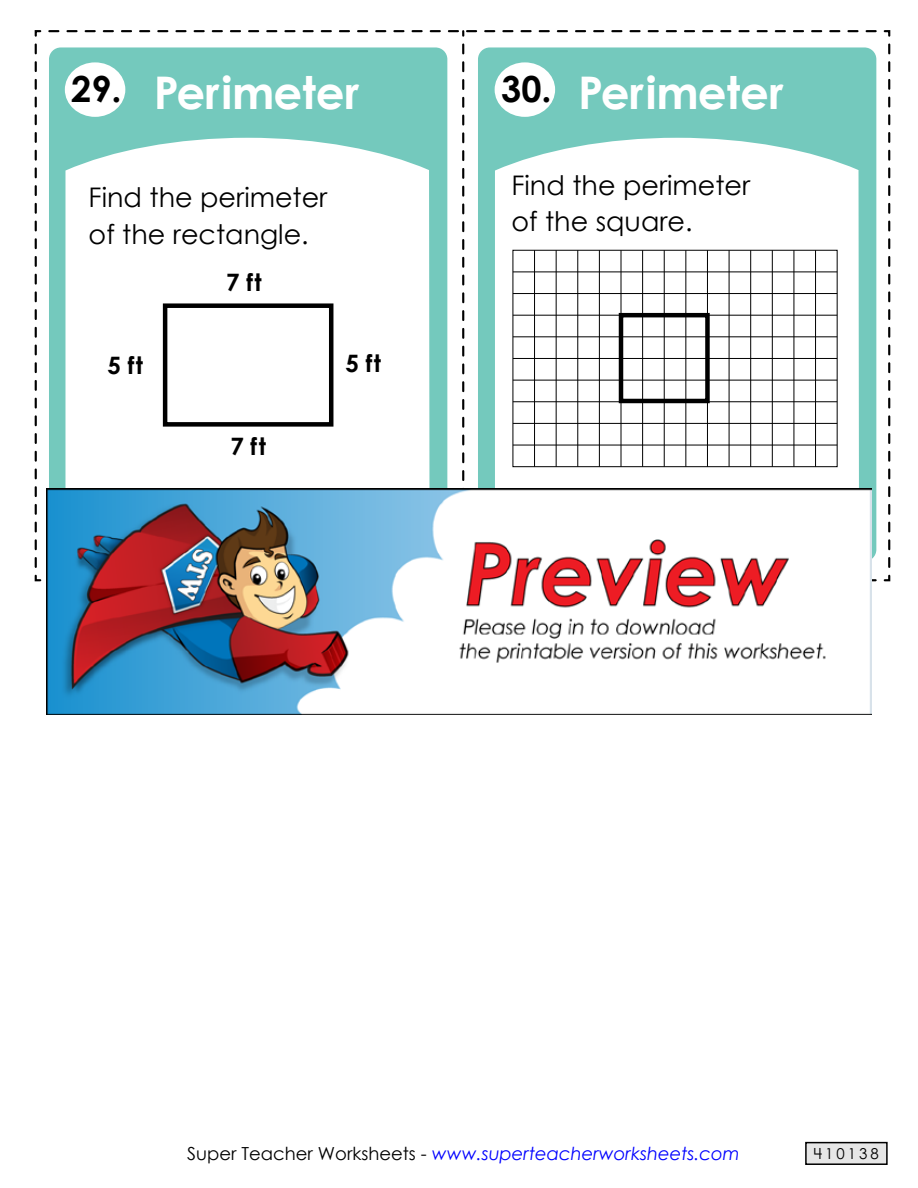
<style>
.page{position:relative;width:918px;height:1188px;background:#fff}
.page>*{position:absolute;margin:0;border:0;box-sizing:border-box;transform-origin:0 0}
.t1{font:700 45px "Century Gothic 2";color:#fff}
.t2{font:700 36px "Century Gothic 2";color:#000}
.t3{font:27px/36.3px "Century Gothic 2";color:#000}
.t4{font:700 24px "Century STW3";letter-spacing:.06em;color:#000}
.t5{font:italic 18px "Century Gothic 2";color:#00f}
.t6{font:15px "Century STW4";letter-spacing:.2em;color:#000}
.s1{font-size:45px;color:#fff}
.s2{font-style:normal;color:#000}
</style>
<div class="page">
<svg style="left:34px;top:30px;width:857px;height:552px"></svg>
<div style="left:478px;top:47px;width:398px;height:514px;background:#74c9bd;border-radius:12px"></div>
<div style="left:495px;top:62px;width:60px;height:55px;background:#fff;border-radius:50%"></div>
<div style="left:65px;top:62px;width:60px;height:55px;background:#fff;border-radius:50%"></div>
<svg style="left:495px;top:138px;width:364px;height:351px;background:#f6f8f8"></svg>
<svg style="left:65px;top:138px;width:365px;height:351px"></svg>
<div style="left:805px;top:1142px;width:83px;height:23px;background:#e6e6e6;border:2px solid #000"></div>
<div style="left:513px;top:250px;width:325px;height:217px;border:1px solid #000"></div>
<hr style="left:513px;top:445px;width:324px;height:1px;background:#000">
<hr style="left:513px;top:423px;width:324px;height:1px;background:#000">
<hr style="left:513px;top:401px;width:324px;height:1px;background:#000">
<hr style="left:513px;top:380px;width:324px;height:1px;background:#000">
<hr style="left:513px;top:358px;width:324px;height:1px;background:#000">
<hr style="left:513px;top:336px;width:324px;height:1px;background:#000">
<hr style="left:513px;top:315px;width:324px;height:1px;background:#000">
<hr style="left:513px;top:293px;width:324px;height:1px;background:#000">
<hr style="left:513px;top:272px;width:324px;height:1px;background:#000">
<hr style="left:815px;top:250px;width:1px;height:217px;background:#000">
<hr style="left:794px;top:250px;width:1px;height:217px;background:#000">
<hr style="left:772px;top:250px;width:1px;height:217px;background:#000">
<hr style="left:750px;top:250px;width:1px;height:217px;background:#000">
<hr style="left:729px;top:250px;width:1px;height:217px;background:#000">
<hr style="left:707px;top:250px;width:1px;height:217px;background:#000">
<hr style="left:685px;top:250px;width:1px;height:217px;background:#000">
<hr style="left:664px;top:250px;width:1px;height:217px;background:#000">
<hr style="left:642px;top:250px;width:1px;height:217px;background:#000">
<hr style="left:621px;top:250px;width:1px;height:217px;background:#000">
<hr style="left:599px;top:250px;width:1px;height:217px;background:#000">
<hr style="left:577px;top:250px;width:1px;height:217px;background:#000">
<hr style="left:556px;top:250px;width:1px;height:217px;background:#000">
<hr style="left:534px;top:250px;width:1px;height:217px;background:#000">
<div style="left:163px;top:303px;width:170px;height:124px;border:4px solid #000"></div>
<div style="left:619px;top:313px;width:91px;height:90px;border:4px solid #000"></div>
<img style="left:46px;top:489px;width:826px;height:225px">
<h2 class="t2" style="left:71px;top:62px;width:135px">29. <span class="s1">Pe</span></h2>
<h2 class="t2" style="left:501px;top:61px;width:52px">30.</h2>
<h1 class="t1" style="left:205px;top:59px;width:155px">rimeter</h1>
<h1 class="t1" style="left:578px;top:59px;width:207px">Perimeter</h1>
<p class="t3" style="left:89px;top:179px;width:240px">Find the perimeter of the rectangle.</p>
<p class="t4" style="left:226px;top:264px;width:37px">7 ft</p>
<p class="t4" style="left:108px;top:347px;width:37px">5 ft</p>
<p class="t4" style="left:346px;top:345px;width:37px">5 ft</p>
<p class="t4" style="left:230px;top:428px;width:37px">7 ft</p>
<p class="t3" style="left:511px;top:166px;width:240px">Find the perimeter of the square.</p>
<p class="t5" style="left:187px;top:1141px;width:554px"><span class="s2">Super Teacher Worksheets -</span> www.superteacherworksheets.com</p>
<p class="t6" style="left:814px;top:1143px;width:66px">410138</p>
</div>
